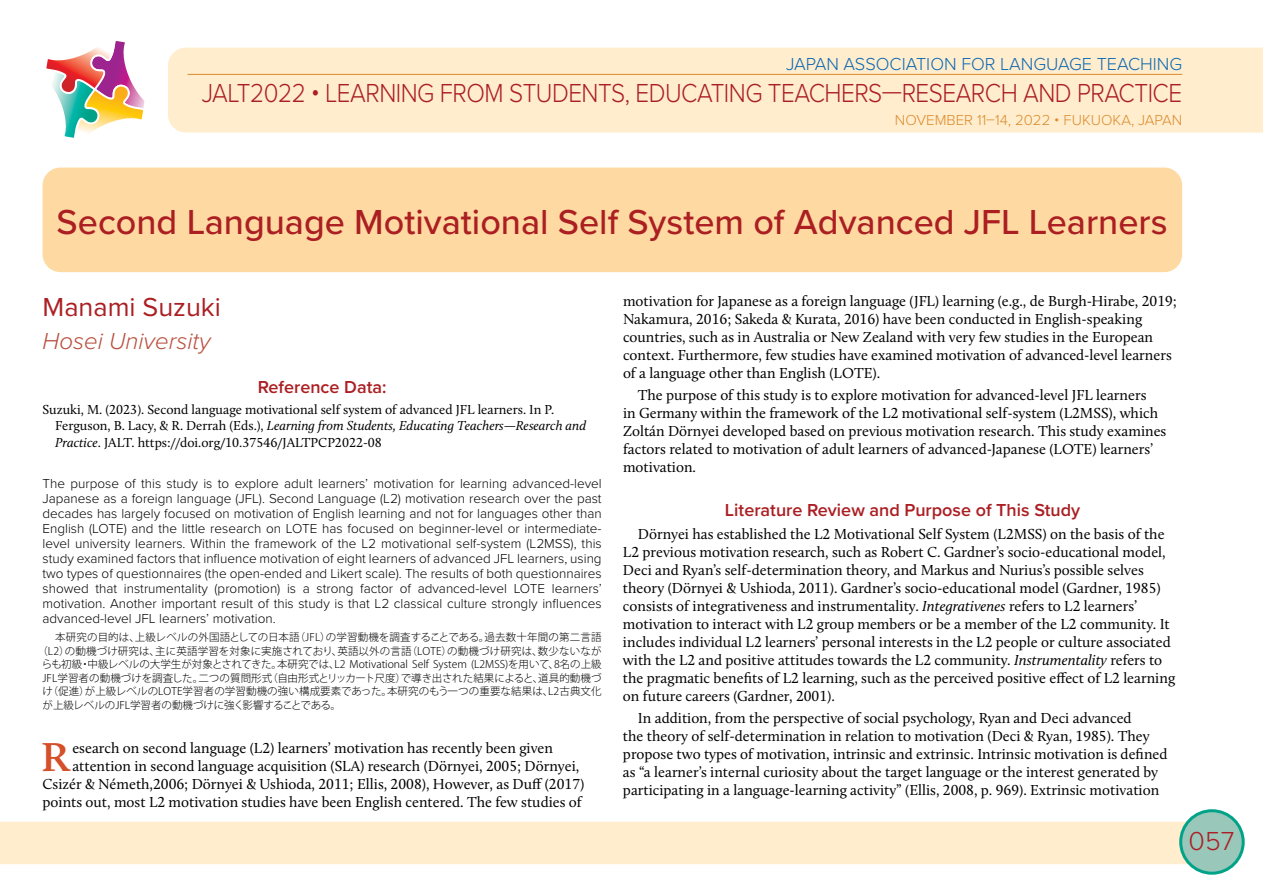
<style>
.page{position:relative;width:1263px;height:893px;background:#fff}
.page>*{position:absolute;margin:0;border:0;box-sizing:border-box;transform-origin:0 0}
.t1{font:600 41.85px "Calluna";color:#d55028;scale:1.1 1}
.t2{font:500 36px "Proxima Nova";color:#ab1f23}
.t3{font:300 27px "Proxima Nova";letter-spacing:-.02em;color:#ab1f23;scale:.9 1}
.t4{font:27px "Proxima Nova";color:#ab1f23}
.t5{font:300 27px "Proxima Nova";letter-spacing:-.02em;color:#ab1f23}
.t6{font:italic 300 24px "Proxima Nova";color:#b84e3c}
.t7{font:600 18px "Proxima Nova";color:#ab1f23}
.t8{font:300 18px "Proxima Nova";color:#0b67b2}
.t9{font:15px/18px "Calluna";color:#000}
.t10{font:300 15px "Proxima Nova";color:#da8b2b}
.t11{font:300 13.5px/15px "Proxima Nova";color:#000;text-align:justify}
.t12{font:13.5px/16.5px "Calluna";color:#000}
.t13{font:300 10.5px "Koz Go Pr 6 N";letter-spacing:.005em;color:#000}
.s1{font-style:italic}
</style>
<div class="page">
<div style="left:168px;top:48px;width:1095px;height:85px;background:#ffedce"></div>
<div style="left:0;top:822px;width:1190px;height:42px;background:#ffedce"></div>
<hr style="left:188px;top:74px;width:994px;height:1px;background:#da8b2b">
<div style="left:1181px;top:811px;width:62px;height:62px;background:#99c8bb;border-radius:50%"></div>
<div style="left:1179px;top:809px;width:66px;height:66px;border:3px solid #00a388;border-radius:50%"></div>
<svg style="left:46px;top:41px;width:99px;height:97px"></svg>
<div style="left:43px;top:168px;width:1139px;height:104px;background:#fedaa2;border-radius:18px"></div>
<p class="t8" style="left:786px;top:51px;width:397px">JAPAN ASSOCIATION FOR LANGUAGE TEACHING</p>
<h3 class="t3" style="left:202px;top:73px;width:1091px">JALT2022 • LEARNING FROM STUDENTS, EDUCATING TEACHERS—RESEARCH AND PRACTICE</h3>
<p class="t10" style="left:895px;top:108px;width:289px">NOVEMBER 11–14, 2022 • FUKUOKA, JAPAN</p>
<h2 class="t2" style="left:57px;top:195px;width:1112px">Second Language Motivational Self System of Advanced JFL Learners</h2>
<h3 class="t4" style="left:43px;top:286px;width:180px">Manami Suzuki</h3>
<h3 class="t6" style="left:43px;top:323px;width:170px">Hosei University</h3>
<p class="t7" style="left:258px;top:374px;width:130px">Reference Data:</p>
<p class="t12" style="left:55px;top:401px;width:532px;text-indent:-13px">Suzuki, M. (2023). Second language motivational self system of advanced JFL learners. In P.<br>Ferguson, B. Lacy, &amp; R. Derrah (Eds.), <span class="s1">Learning from Students, Educating Teachers—Research and<br>Practice</span>. JALT. https://doi.org/10.37546/JALTPCP2022-08</p>
<p class="t11" style="left:43px;top:476px;width:561px">The purpose of this study is to explore adult learners’ motivation for learning advanced-level Japanese as a foreign language (JFL). Second Language (L2) motivation research over the past decades has largely focused on motivation of English learning and not for languages other than English (LOTE) and the little research on LOTE has focused on beginner-level or intermediate&shy;level university learners. Within the framework of the L2 motivational self-system (L2MSS), this study examined factors that influence motivation of eight learners of advanced JFL learners, using two types of questionnaires (the open-ended and Likert scale). The results of both questionnaires showed that instrumentality (promotion) is a strong factor of advanced-level LOTE learners’ motivation. Another important result of this study is that L2 classical culture strongly influences advanced-level JFL learners’ motivation.</p>
<p class="t13" style="left:55px;top:631px;width:548px">本研究の目的は、上級レベルの外国語としての日本語（JFL）の学習動機を調査することである。過去数十年間の第二言語</p>
<p class="t13" style="left:37px;top:645px;width:566px">（L2）の動機づけ研究は、主に英語学習を対象に実施されており、英語以外の言語（LOTE）の動機づけ研究は、数少ないなが</p>
<p class="t13" style="left:42px;top:658px;width:561px">らも初級・中級レベルの大学生が対象とされてきた。本研究では、L2 Motivational Self System (L2MSS)を用いて、8名の上級</p>
<p class="t13" style="left:43px;top:672px;width:561px">JFL学習者の動機づけを調査した。二つの質問形式（自由形式とリッカート尺度）で導き出された結果によると、道具的動機づ</p>
<p class="t13" style="left:43px;top:685px;width:561px">け（促進）が上級レベルのLOTE学習者の学習動機の強い構成要素であった。本研究のもう一つの重要な結果は、L2古典文化</p>
<p class="t13" style="left:43px;top:699px;width:300px">が上級レベルのJFL学習者の動機づけに強く影響することである。</p>
<h1 class="t1" style="left:41px;top:732px;width:28px">R</h1>
<p class="t9" style="left:72px;top:739px;width:482px">esearch on second language (L2) learners’ motivation has recently been given</p>
<p class="t9" style="left:72px;top:757px;width:508px">attention in second language acquisition (SLA) research (Dörnyei, 2005; Dörnyei,</p>
<p class="t9" style="left:43px;top:775px;width:543px">Csizér &amp; Németh,2006; Dörnyei &amp; Ushioda, 2011; Ellis, 2008), However, as Duff (2017)</p>
<p class="t9" style="left:43px;top:793px;width:541px">points out, most L2 motivation studies have been English centered. The few studies of</p>
<p class="t9" style="left:623px;top:291px;width:555px">motivation for Japanese as a foreign language (JFL) learning (e.g., de Burgh-Hirabe, 2019; Nakamura, 2016; Sakeda &amp; Kurata, 2016) have been conducted in English-speaking countries, such as in Australia or New Zealand with very few studies in the European context. Furthermore, few studies have examined motivation of advanced-level learners of a language other than English (LOTE).</p>
<p class="t9" style="left:623px;top:386px;width:545px;text-indent:15px">The purpose of this study is to explore motivation for advanced-level JFL learners<br>in Germany within the framework of the L2 motivational self-system (L2MSS), which Zoltán Dörnyei developed based on previous motivation research. This study examines factors related to motivation of adult learners of advanced-Japanese (LOTE) learners’ motivation.</p>
<p class="t7" style="left:725px;top:497px;width:357px">Literature Review and Purpose of This Study</p>
<p class="t9" style="left:623px;top:524px;width:554px;text-indent:15px">Dörnyei has established the L2 Motivational Self System (L2MSS) on the basis of the L2 previous motivation research, such as Robert C. Gardner’s socio-educational model, Deci and Ryan’s self-determination theory, and Markus and Nurius’s possible selves theory (Dörnyei &amp; Ushioda, 2011). Gardner’s socio-educational model (Gardner, 1985) consists of integrativeness and instrumentality. <span class="s1">Integrativenes</span> refers to L2 learners’ motivation to interact with L2 group members or be a member of the L2 community. It includes individual L2 learners’ personal interests in the L2 people or culture associated with the L2 and positive attitudes towards the L2 community. <span class="s1">Instrumentality</span> refers to the pragmatic benefits of L2 learning, such as the perceived positive effect of L2 learning on future careers (Gardner, 2001).</p>
<p class="t9" style="left:623px;top:709px;width:546px;text-indent:15px">In addition, from the perspective of social psychology, Ryan and Deci advanced<br>the theory of self-determination in relation to motivation (Deci &amp; Ryan, 1985). They propose two types of motivation, intrinsic and extrinsic. Intrinsic motivation is defined as “a learner’s internal curiosity about the target language or the interest generated by participating in a language-learning activity” (Ellis, 2008, p. 969). Extrinsic motivation</p>
<h3 class="t5" style="left:1188px;top:820px;width:47px">057</h3>
</div>
